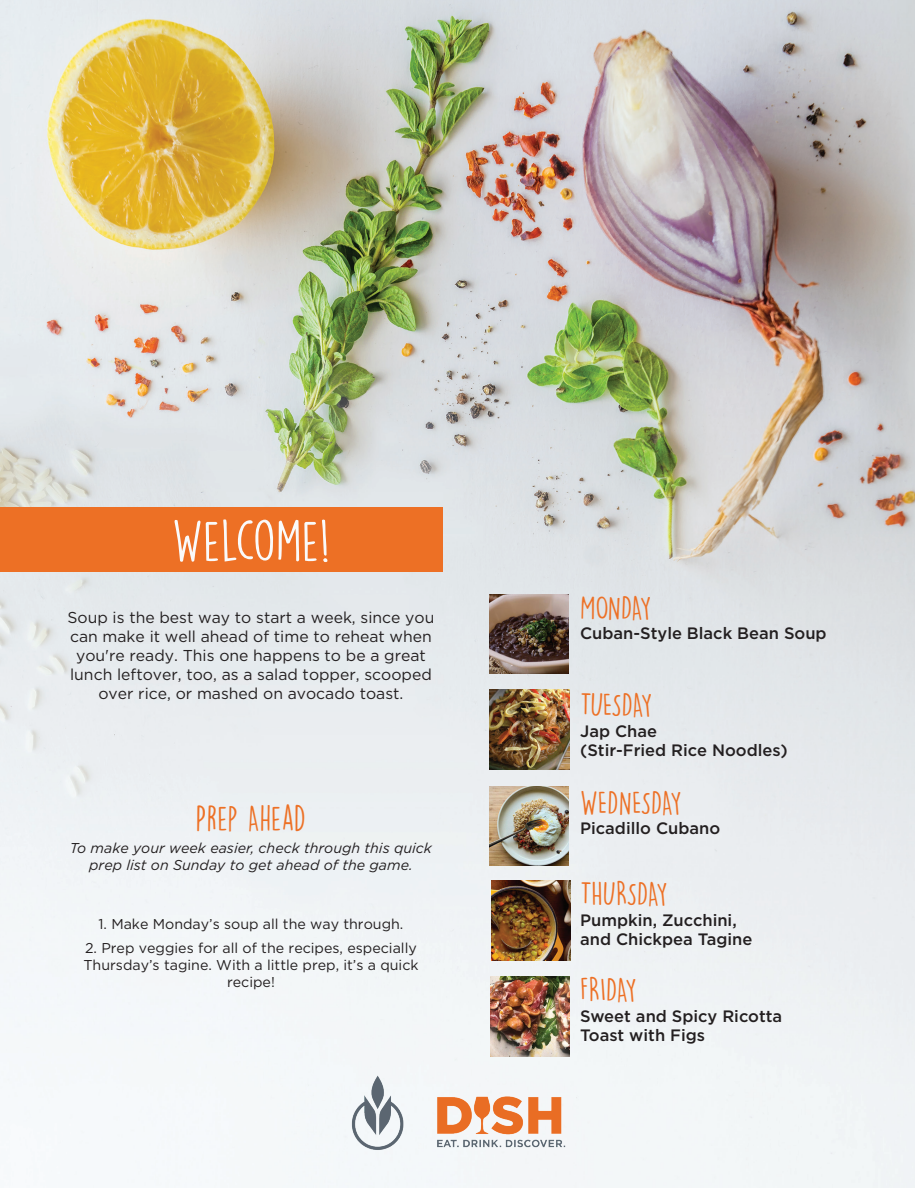
<style>
.page{position:relative;width:918px;height:1188px;background:#fff}
.page>*{position:absolute;margin:0;border:0;box-sizing:border-box;transform-origin:0 0}
.t1{font:52.5px "DK Lemon Yellow Sun";color:#fafafa}
.t2{font:31.5px "DK Lemon Yellow Sun";color:#ed7025}
.t3{font:30px "DK Lemon Yellow Sun";letter-spacing:-.02em;color:#ed7025}
.t4{font:30px "DK Lemon Yellow Sun";color:#ed7025}
.t5{font:30px "DK Lemon Yellow Sun";letter-spacing:-.04em;color:#ed7025}
.t6{font:500 16.5px/19.5px "Gotham";color:#231f20}
.t7{font:15.75px/18.9px "Gotham";color:#231f20;text-align:center}
.t8{font:14.25px/17.1px "Gotham";color:#231f20;text-align:center}
.t9{font:italic 14.25px/17.1px "Gotham";color:#231f20;text-align:center}
</style>
<div class="page">
<img style="left:0;top:0;width:915px;height:1188px">
<img style="left:490px;top:595px;width:78px;height:79px">
<img style="left:492px;top:880px;width:78px;height:80px">
<img style="left:489px;top:787px;width:80px;height:79px">
<img style="left:490px;top:690px;width:79px;height:79px">
<img style="left:490px;top:977px;width:80px;height:79px">
<div style="left:0;top:508px;width:443px;height:64px;background:#ed7025"></div>
<img style="left:349px;top:1071px;width:222px;height:82px">
<h1 class="t1" style="left:172px;top:509px;width:160px">WELCOME!</h1>
<p class="t7" style="left:68px;top:608px;width:368px">Soup is the best way to start a week, since you can make it well ahead of time to reheat when you're ready. This one happens to be a great lunch leftover, too, as a salad topper, scooped over rice, or mashed on avocado toast.</p>
<h2 class="t2" style="left:196px;top:799px;width:112px">PREP AHEAD</h2>
<p class="t9" style="left:70px;top:839px;width:364px">To make your week easier, check through this quick prep list on Sunday to get ahead of the game.</p>
<p class="t8" style="left:98px;top:915px;width:306px">1. Make Monday’s soup all the way through.</p>
<p class="t8" style="left:83px;top:939px;width:337px">2. Prep veggies for all of the recipes, especially<br>Thursday’s tagine. With a little prep, it’s a quick recipe!</p>
<h3 class="t3" style="left:580px;top:589px;width:73px">MONDAY</h3>
<p class="t6" style="left:580px;top:624px;width:248px">Cuban-Style Black Bean Soup</p>
<h3 class="t5" style="left:580px;top:687px;width:74px">TUESDAY</h3>
<p class="t6" style="left:580px;top:721px;width:209px">Jap Chae<br>(Stir-Fried Rice Noodles)</p>
<h3 class="t4" style="left:580px;top:784px;width:103px">WEDNESDAY</h3>
<p class="t6" style="left:580px;top:819px;width:142px">Picadillo Cubano</p>
<h3 class="t3" style="left:580px;top:876px;width:89px">THURSDAY</h3>
<p class="t6" style="left:580px;top:910px;width:174px">Pumpkin, Zucchini, and Chickpea Tagine</p>
<h3 class="t3" style="left:580px;top:972px;width:58px">FRIDAY</h3>
<p class="t6" style="left:580px;top:1006px;width:204px">Sweet and Spicy Ricotta<br>Toast with Figs</p>
</div>
